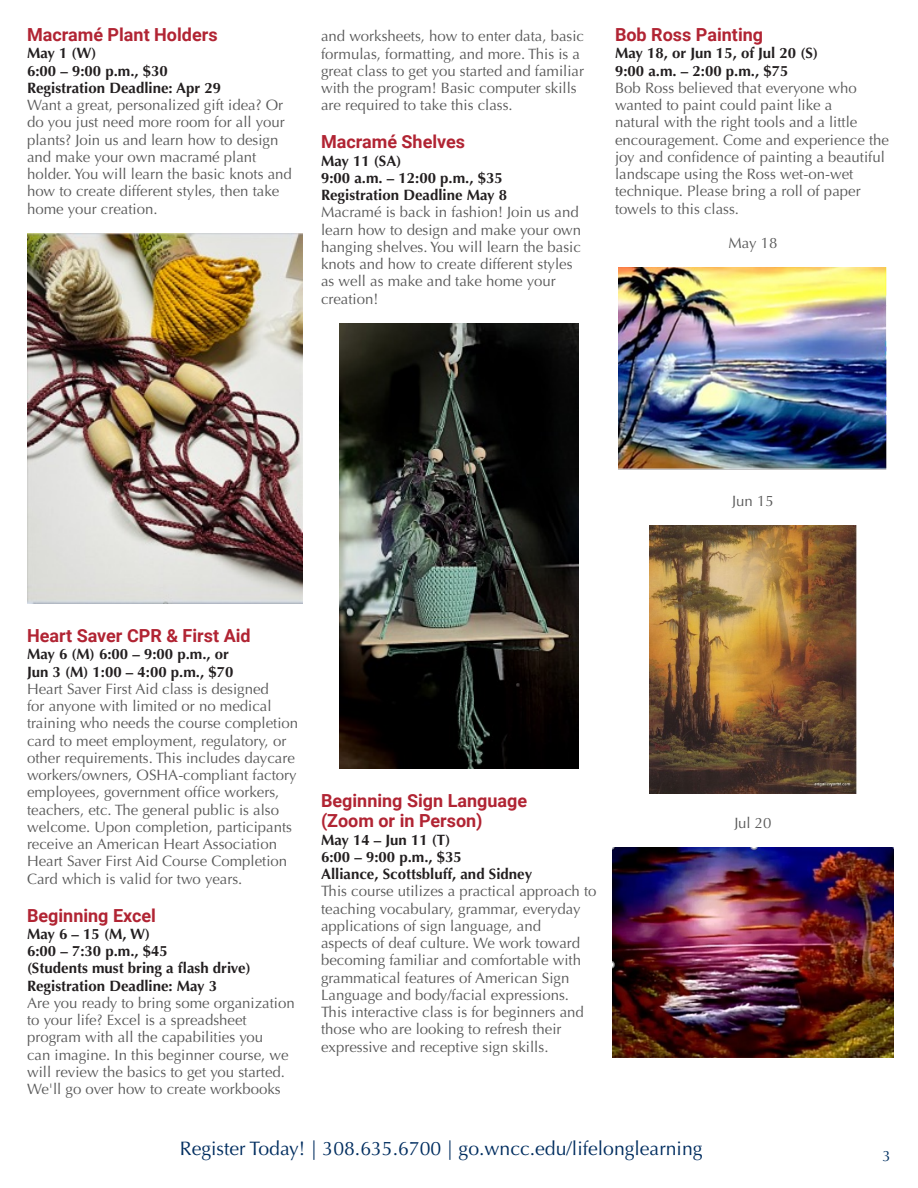
<style>
.page{position:relative;width:918px;height:1188px;background:#fff}
.page>*{position:absolute;margin:0;border:0;box-sizing:border-box;transform-origin:0 0}
.t1{font:19.5px "Optima LT Std";color:#002d5f}
.Class_Title_Red{font:700 18px "Roboto";color:#b12433}
.Class_Description{font:700 18px "Roboto";color:#b12433}
.Class_Description-2{font:15px/17.2px "Optima";color:#595959}
.Class_Info{font:700 15px "Optima";color:#231f20}
.t2{font:15px "Optima LT Std";color:#003062}
</style>
<div class="page">
<img style="left:28px;top:234px;width:275px;height:370px">
<img style="left:340px;top:323px;width:238px;height:446px">
<img style="left:618px;top:268px;width:269px;height:202px">
<img style="left:650px;top:526px;width:206px;height:267px">
<img style="left:613px;top:847px;width:280px;height:210px">
<p class="Class_Description" style="left:27px;top:22px;width:192px">Macramé Plant Holders</p>
<p class="Class_Info" style="left:27px;top:45px;width:71px">May 1 (W)</p>
<p class="Class_Info" style="left:27px;top:62px;width:142px">6:00 – 9:00 p.m., $30</p>
<p class="Class_Info" style="left:27px;top:79px;width:196px">Registration Deadline: Apr 29</p>
<p class="Class_Description-2" style="left:27px;top:97px;width:266px">Want a great, personalized gift idea? Or do you just need more room for all your plants? Join us and learn how to design and make your own macramé plant holder. You will learn the basic knots and how to create different styles, then take home your creation.</p>
<p class="Class_Description-2" style="left:321px;top:28px;width:265px">and worksheets, how to enter data, basic formulas, formatting, and more. This is a great class to get you started and familiar with the program! Basic computer skills are required to take this class.</p>
<p class="Class_Title_Red" style="left:321px;top:129px;width:146px">Macramé Shelves</p>
<p class="Class_Info" style="left:321px;top:152px;width:82px">May 11 (SA)</p>
<p class="Class_Info" style="left:321px;top:169px;width:183px">9:00 a.m. – 12:00 p.m., $35</p>
<p class="Class_Info" style="left:321px;top:186px;width:188px">Registration Deadline May 8</p>
<p class="Class_Description-2" style="left:321px;top:204px;width:262px">Macramé is back in fashion! Join us and learn how to design and make your own hanging shelves. You will learn the basic knots and how to create different styles as well as make and take home your creation!</p>
<p class="Class_Title_Red" style="left:615px;top:22px;width:150px">Bob Ross Painting</p>
<p class="Class_Info" style="left:615px;top:45px;width:204px">May 18, or Jun 15, of Jul 20 (S)</p>
<p class="Class_Info" style="left:615px;top:62px;width:175px">9:00 a.m. – 2:00 p.m., $75</p>
<p class="Class_Description-2" style="left:615px;top:79px;width:276px">Bob Ross believed that everyone who wanted to paint could paint like a<br>natural with the right tools and a little encouragement. Come and experience the joy and confidence of painting a beautiful landscape using the Ross wet-on-wet technique. Please bring a roll of paper towels to this class.</p>
<p class="Class_Description-2" style="left:729px;top:235px;width:50px">May 18</p>
<p class="Class_Title_Red" style="left:27px;top:623px;width:225px">Heart Saver CPR &amp; First Aid</p>
<p class="Class_Info" style="left:27px;top:646px;width:204px">May 6 (M) 6:00 – 9:00 p.m., or</p>
<p class="Class_Info" style="left:27px;top:663px;width:208px">Jun 3 (M) 1:00 – 4:00 p.m., $70</p>
<p class="Class_Description-2" style="left:27px;top:680px;width:273px">Heart Saver First Aid class is designed<br>for anyone with limited or no medical training who needs the course completion card to meet employment, regulatory, or other requirements. This includes daycare workers/owners, OSHA-compliant factory employees, government office workers, teachers, etc. The general public is also welcome. Upon completion, participants receive an American Heart Association Heart Saver First Aid Course Completion Card which is valid for two years.</p>
<p class="Class_Title_Red" style="left:27px;top:903px;width:131px">Beginning Excel</p>
<p class="Class_Info" style="left:27px;top:925px;width:125px">May 6 – 15 (M, W)</p>
<p class="Class_Info" style="left:27px;top:942px;width:142px">6:00 – 7:30 p.m., $45</p>
<p class="Class_Info" style="left:27px;top:960px;width:225px">(Students must bring a flash drive)</p>
<p class="Class_Info" style="left:27px;top:977px;width:192px">Registration Deadline: May 3</p>
<p class="Class_Description-2" style="left:27px;top:994px;width:269px">Are you ready to bring some organization to your life? Excel is a spreadsheet program with all the capabilities you<br>can imagine. In this beginner course, we will review the basics to get you started.<br>We'll go over how to create workbooks</p>
<p class="Class_Title_Red" style="left:321px;top:788px;width:208px">Beginning Sign Language</p>
<p class="Class_Title_Red" style="left:321px;top:808px;width:163px">(Zoom or in Person)</p>
<p class="Class_Info" style="left:321px;top:831px;width:131px">May 14 – Jun 11 (T)</p>
<p class="Class_Info" style="left:321px;top:848px;width:142px">6:00 – 9:00 p.m., $35</p>
<p class="Class_Info" style="left:321px;top:865px;width:213px">Alliance, Scottsbluff, and Sidney</p>
<p class="Class_Description-2" style="left:321px;top:883px;width:277px">This course utilizes a practical approach to teaching vocabulary, grammar, everyday applications of sign language, and<br>aspects of deaf culture. We work toward becoming familiar and comfortable with grammatical features of American Sign Language and body/facial expressions.<br>This interactive class is for beginners and those who are looking to refresh their expressive and receptive sign skills.</p>
<p class="Class_Description-2" style="left:732px;top:492px;width:43px">Jun 15</p>
<p class="Class_Description-2" style="left:734px;top:814px;width:39px">Jul 20</p>
<p class="t1" style="left:180px;top:1137px;width:524px">Register Today! | 308.635.6700 | go.wncc.edu/lifelonglearning</p>
<p class="t2" style="left:883px;top:1147px;width:10px">3</p>
</div>
